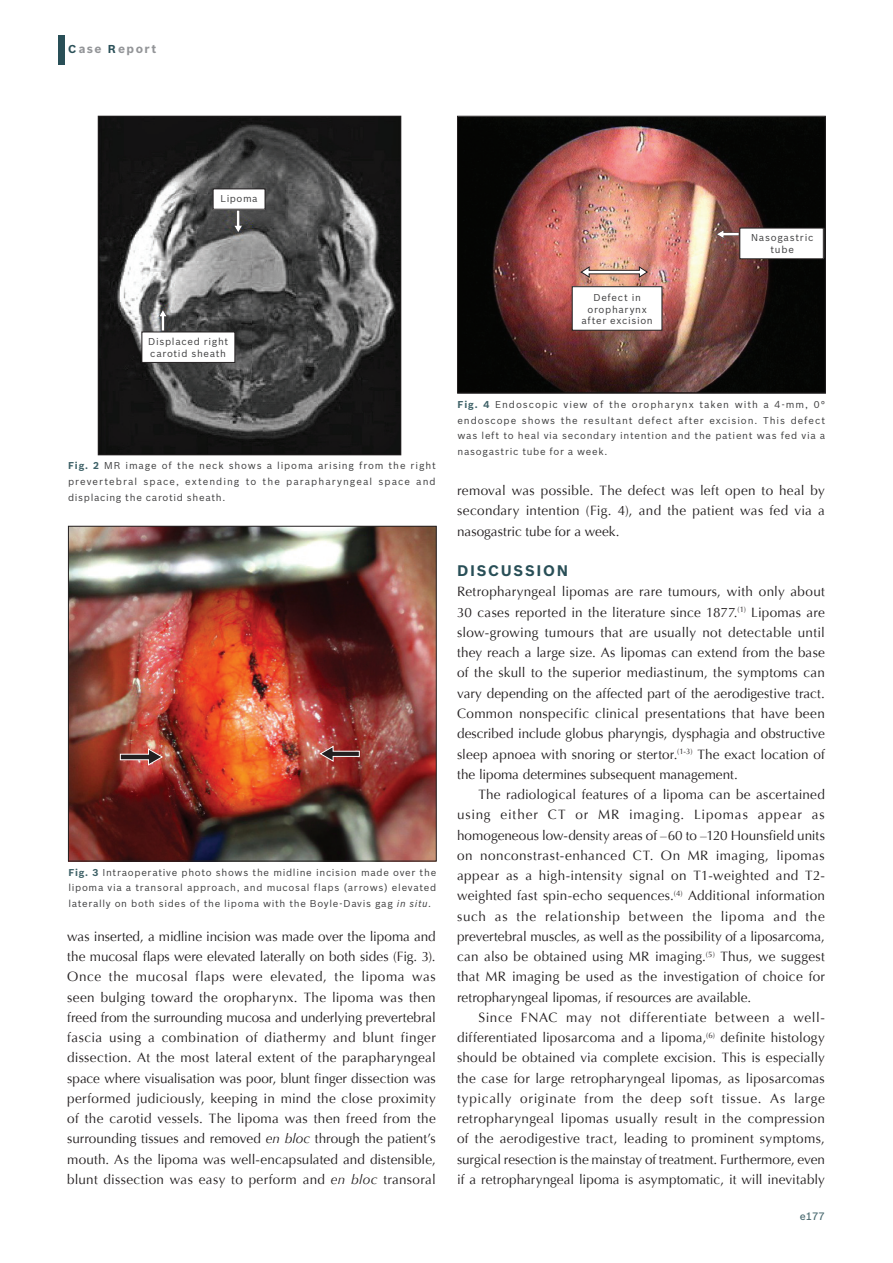
<style>
.page{position:relative;width:893px;height:1263px;background:#fff}
.page>*{position:absolute;margin:0;border:0;box-sizing:border-box;transform-origin:0 0}
.t1{font:700 15px "Bosch Sans";letter-spacing:.11em;color:#294f57}
.t2{font:13.5px/20.2px "Optima";letter-spacing:.005em;color:#231f20;text-align:justify}
.t3{font:700 12px "Bosch Sans";letter-spacing:.12em;color:#939598}
.t4{font:500 10.5px "Bosch Sans";color:#4a6a70}
.t5{font:9.75px/15.8px "Bosch Sans";letter-spacing:.07em;color:#3e3e3f;text-align:justify}
.s1{font-size:11.25px;color:#294f57}
.s2{font-weight:700;color:#3f6268}
.s3{font-style:italic}
</style>
<div class="page">
<div style="left:58px;top:35px;width:7px;height:29px;background:#294f57"></div>
<img style="left:70px;top:528px;width:365px;height:331px">
<div style="left:68px;top:526px;width:369px;height:335px;border:1px solid #231f20"></div>
<img style="left:100px;top:118px;width:299px;height:335px">
<div style="left:98px;top:116px;width:303px;height:339px;border:1px solid #231f20"></div>
<div style="left:213px;top:189px;width:52px;height:20px;background:#fff"></div>
<div style="left:142px;top:332px;width:93px;height:30px;background:#fff"></div>
<div style="left:142px;top:332px;width:93px;height:31px;border:1px solid #231f20"></div>
<img style="left:459px;top:118px;width:365px;height:273px">
<div style="left:457px;top:116px;width:369px;height:277px;border:1px solid #231f20"></div>
<div style="left:740px;top:228px;width:83px;height:31px;background:#fff"></div>
<div style="left:572px;top:287px;width:90px;height:43px;background:#fff"></div>
<div style="left:572px;top:286px;width:90px;height:45px;border:1px solid #231f20"></div>
<svg style="left:234px;top:210px;width:9px;height:23px"></svg>
<svg style="left:159px;top:309px;width:8px;height:22px"></svg>
<svg style="left:580px;top:266px;width:68px;height:12px"></svg>
<svg style="left:716px;top:230px;width:23px;height:9px"></svg>
<svg style="left:120px;top:748px;width:43px;height:18px"></svg>
<svg style="left:319px;top:745px;width:41px;height:17px"></svg>
<p class="t3" style="left:68px;top:41px;width:90px"><span class="s1">C</span>ase <span class="s1">R</span>eport</p>
<p class="t5" style="left:221px;top:191px;width:38px">Lipoma</p>
<p class="t5" style="left:148px;top:335px;width:82px;line-height:11.7px">Displaced right carotid sheath</p>
<p class="t5" style="left:68px;top:458px;width:369px"><span class="s2">Fig. 2</span> MR image of the neck shows a lipoma arising from the right prevertebral space, extending to the parapharyngeal space and displacing the carotid sheath.</p>
<p class="t5" style="left:68px;top:864px;width:369px"><span class="s2">Fig. 3</span> Intraoperative photo shows the midline incision made over the lipoma via a transoral approach, and mucosal flaps (arrows) elevated laterally on both sides of the lipoma with the Boyle-Davis gag <span class="s3">in situ</span>.</p>
<p class="t2" style="left:67px;top:926px;width:370px">was inserted, a midline incision was made over the lipoma and the mucosal flaps were elevated laterally on both sides (Fig. 3).<br>Once the mucosal flaps were elevated, the lipoma was seen bulging toward the oropharynx. The lipoma was then freed from the surrounding mucosa and underlying prevertebral fascia using a combination of diathermy and blunt finger dissection. At the most lateral extent of the parapharyngeal space where visualisation was poor, blunt finger dissection was performed judiciously, keeping in mind the close proximity of the carotid vessels. The lipoma was then freed from the surrounding tissues and removed <span class="s3">en bloc</span> through the patient’s mouth. As the lipoma was well-encapsulated and distensible, blunt dissection was easy to perform and <span class="s3">en bloc</span> transoral</p>
<p class="t5" style="left:581px;top:291px;width:73px;line-height:11.7px;text-align:center">Defect in oropharynx after excision</p>
<p class="t5" style="left:751px;top:232px;width:64px;line-height:11.7px;text-align:center">Nasogastric tube</p>
<p class="t5" style="left:457px;top:396px;width:369px"><span class="s2">Fig. 4</span> Endoscopic view of the oropharynx taken with a 4-mm, 0° endoscope shows the resultant defect after excision. This defect was left to heal via secondary intention and the patient was fed via a nasogastric tube for a week.</p>
<p class="t2" style="left:457px;top:481px;width:369px">removal was possible. The defect was left open to heal by secondary intention (Fig. 4), and the patient was fed via a nasogastric tube for a week.</p>
<p class="t1" style="left:457px;top:561px;width:113px">DISCUSSION</p>
<p class="t2" style="left:457px;top:582px;width:369px">Retropharyngeal lipomas are rare tumours, with only about 30 cases reported in the literature since 1877.<sup>(1)</sup> Lipomas are slow-growing tumours that are usually not detectable until they reach a large size. As lipomas can extend from the base of the skull to the superior mediastinum, the symptoms can vary depending on the affected part of the aerodigestive tract.<br>Common nonspecific clinical presentations that have been described include globus pharyngis, dysphagia and obstructive sleep apnoea with snoring or stertor.<sup>(1-3)</sup> The exact location of the lipoma determines subsequent management.</p>
<p class="t2" style="left:457px;top:784px;width:369px;text-indent:21px">The radiological features of a lipoma can be ascertained using either CT or MR imaging. Lipomas appear as homogeneous low-density areas of –60 to –120 Hounsfield units on nonconstrast-enhanced CT. On MR imaging, lipomas appear as a high-intensity signal on T1-weighted and T2- weighted fast spin-echo sequences.<sup>(4)</sup> Additional information such as the relationship between the lipoma and the prevertebral muscles, as well as the possibility of a liposarcoma, can also be obtained using MR imaging.<sup>(5)</sup> Thus, we suggest that MR imaging be used as the investigation of choice for retropharyngeal lipomas, if resources are available.</p>
<p class="t2" style="left:457px;top:1007px;width:369px;text-indent:21px">Since FNAC may not differentiate between a well&shy;differentiated liposarcoma and a lipoma,<sup>(6)</sup> definite histology should be obtained via complete excision. This is especially the case for large retropharyngeal lipomas, as liposarcomas typically originate from the deep soft tissue. As large retropharyngeal lipomas usually result in the compression of the aerodigestive tract, leading to prominent symptoms, surgical resection is the mainstay of treatment. Furthermore, even if a retropharyngeal lipoma is asymptomatic, it will inevitably</p>
<p class="t4" style="left:800px;top:1210px;width:27px">e177</p>
</div>
